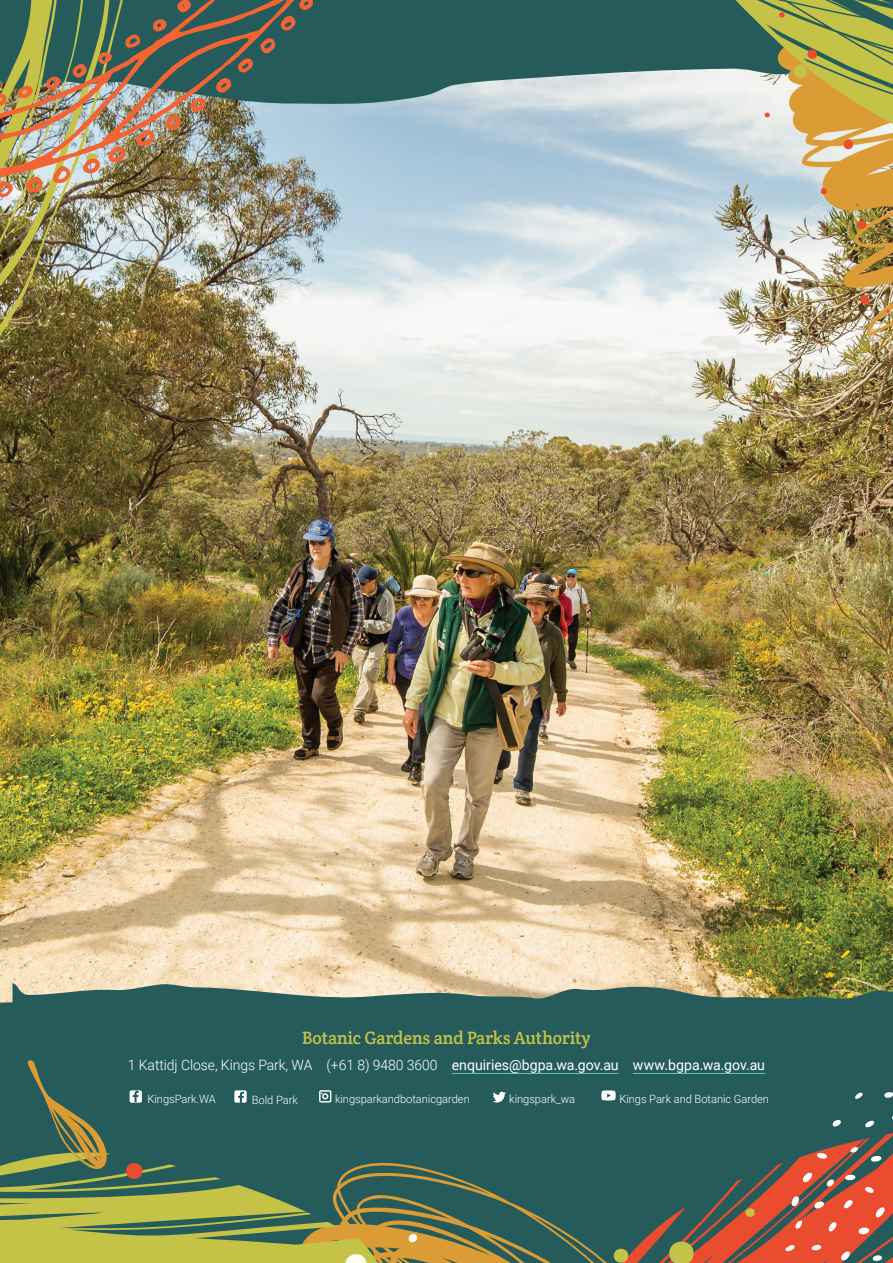
<style>
.page{position:relative;width:893px;height:1263px;background:#255c5b}
.page>*{position:absolute;margin:0;border:0;box-sizing:border-box;transform-origin:0 0}
.Body_Copy{font:18px "Crete Round";letter-spacing:-.005em;color:#c4c348}
.Body_Copy-2{font:14.25px "Roboto";color:#fff}
.Body_Copy-3{font:300 11.4px "Roboto";letter-spacing:-.005em;color:#fff}
.s1{font-weight:300}
</style>
<div class="page">
<img style="left:0;top:72px;width:893px;height:931px">
<img style="left:0;top:213px;width:136px;height:213px">
<img style="left:756px;top:323px;width:137px;height:13px">
<img style="left:622px;top:72px;width:271px;height:251px">
<svg style="left:623px;top:0;width:270px;height:171px"></svg>
<svg style="left:401px;top:1164px;width:139px;height:66px"></svg>
<svg style="left:0;top:1153px;width:401px;height:110px"></svg>
<svg style="left:151px;top:1230px;width:389px;height:33px"></svg>
<svg style="left:27px;top:1060px;width:80px;height:110px"></svg>
<img style="left:540px;top:606px;width:353px;height:657px">
<svg style="left:126px;top:1160px;width:16px;height:21px"></svg>
<div style="left:234px;top:1090px;width:13px;height:13px;background:#fff;border-radius:2px"></div>
<svg style="left:238px;top:1092px;width:6px;height:11px"></svg>
<hr style="left:452px;top:1073px;width:167px;height:1px;background:#66c4b5">
<svg style="left:319px;top:1090px;width:12px;height:12px"></svg>
<svg style="left:493px;top:1092px;width:13px;height:10px"></svg>
<svg style="left:577px;top:1052px;width:316px;height:211px"></svg>
<div style="left:130px;top:1090px;width:12px;height:13px;background:#fff;border-radius:2px"></div>
<svg style="left:133px;top:1091px;width:6px;height:11px"></svg>
<img style="left:0;top:0;width:518px;height:213px">
<svg style="left:177px;top:0;width:14px;height:12px"></svg>
<svg style="left:18px;top:86px;width:15px;height:12px"></svg>
<svg style="left:73px;top:64px;width:14px;height:14px"></svg>
<svg style="left:125px;top:34px;width:15px;height:14px"></svg>
<svg style="left:0;top:93px;width:7px;height:13px"></svg>
<svg style="left:46px;top:77px;width:15px;height:12px"></svg>
<svg style="left:153px;top:19px;width:14px;height:12px"></svg>
<svg style="left:98px;top:52px;width:14px;height:12px"></svg>
<svg style="left:136px;top:130px;width:18px;height:16px"></svg>
<svg style="left:53px;top:166px;width:17px;height:17px"></svg>
<svg style="left:108px;top:146px;width:18px;height:16px"></svg>
<svg style="left:26px;top:177px;width:17px;height:15px"></svg>
<svg style="left:0;top:181px;width:13px;height:16px"></svg>
<svg style="left:165px;top:115px;width:16px;height:15px"></svg>
<svg style="left:83px;top:151px;width:17px;height:22px"></svg>
<svg style="left:216px;top:78px;width:15px;height:15px"></svg>
<svg style="left:190px;top:98px;width:15px;height:14px"></svg>
<svg style="left:281px;top:16px;width:15px;height:15px"></svg>
<svg style="left:260px;top:38px;width:15px;height:15px"></svg>
<svg style="left:238px;top:58px;width:15px;height:14px"></svg>
<svg style="left:299px;top:0;width:14px;height:10px"></svg>
<p class="Body_Copy" style="left:302px;top:1026px;width:290px">Botanic Gardens and Parks Authority</p>
<p class="Body_Copy-2" style="left:128px;top:1055px;width:639px"><span class="s1">1 Kattidj Close, Kings Park, WA (+61 8) 9480 3600</span> enquiries@bgpa.wa.gov.au www.bgpa.wa.gov.au</p>
<p class="Body_Copy-3" style="left:147px;top:1091px;width:70px">KingsPark.WA</p>
<p class="Body_Copy-3" style="left:335px;top:1091px;width:136px">kingsparkandbotanicgarden</p>
<p class="Body_Copy-3" style="left:509px;top:1091px;width:67px">kingspark_wa</p>
<p class="Body_Copy-3" style="left:619px;top:1091px;width:151px">Kings Park and Botanic Garden</p>
<p class="Body_Copy-3" style="left:252px;top:1091px;width:48px">Bold Park</p>
</div>
